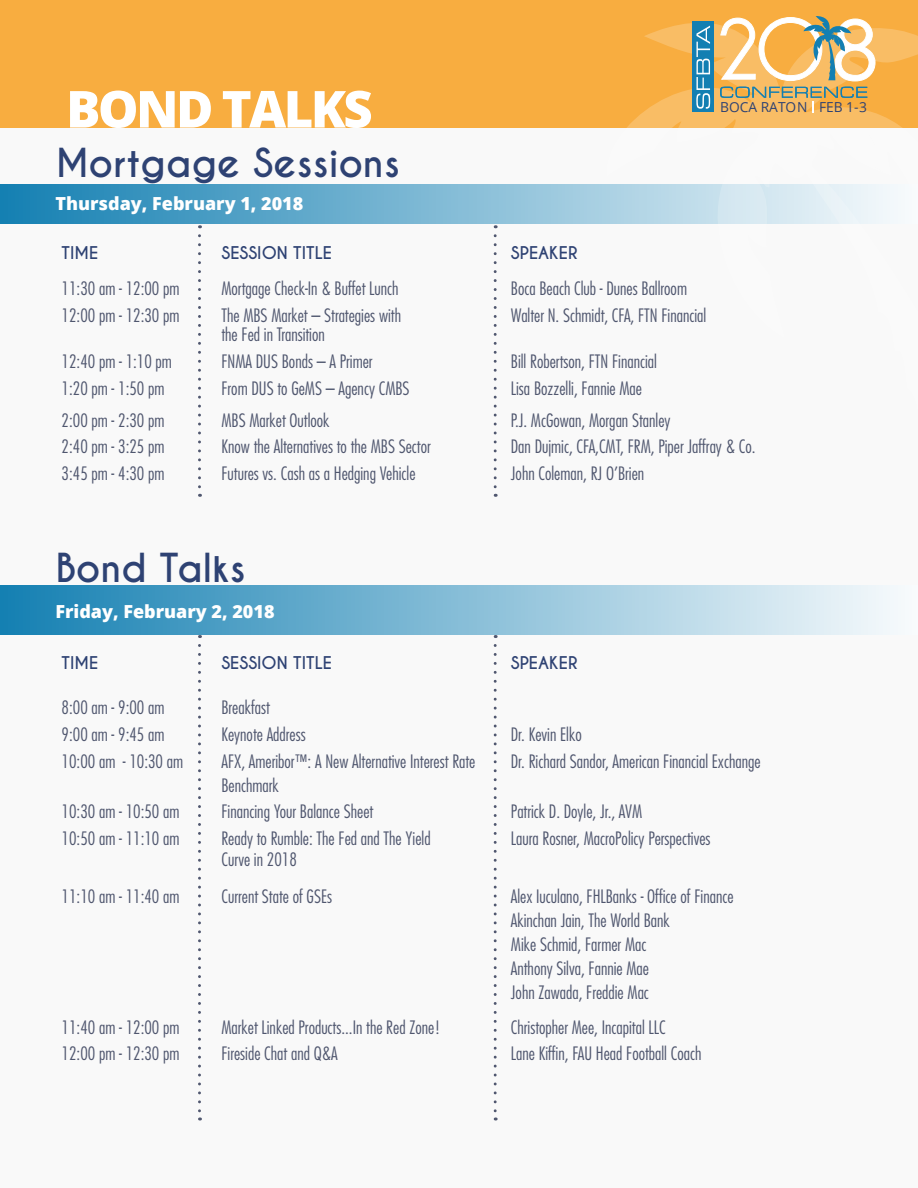
<style>
.page{position:relative;width:918px;height:1188px;background:#fff}
.page>*{position:absolute;margin:0;border:0;box-sizing:border-box;transform-origin:0 0}
.t1{font:800 51px "Open Sans";letter-spacing:-.05em;color:#fff}
.t2{font:700 37.5px "Caviar Dreams";color:#2e4273}
.t3{font:300 condensed 18px/24px "Futura";color:#50576f}
.t4{font:800 18px "Open Sans";color:#fff}
.t5{font:700 16.5px "Caviar Dreams";color:#2e4273}
.t6{font:13.8px "Open Sans";color:#2e4273}
</style>
<div class="page">
<div style="left:0;top:108px;width:918px;height:1080px;background:#f9f9f9"></div>
<div style="left:0;top:585px;width:918px;height:49px;background:linear-gradient(to right,#1480b2,#f8fbfd)"></div>
<svg style="left:0;top:184px;width:601px;height:40px;background:#5ea8ca"></svg>
<div style="left:0;top:0;width:918px;height:127px;background:#f8ad40"></div>
<svg style="left:601px;top:21px;width:317px;height:203px"></svg>
<div style="left:693px;top:21px;width:21px;height:91px;background:#137fb2"></div>
<svg style="left:696px;top:26px;width:14px;height:83px"></svg>
<svg style="left:720px;top:16px;width:167px;height:157px"></svg>
<svg style="left:198px;top:236px;width:3px;height:261px"></svg>
<svg style="left:198px;top:645px;width:3px;height:475px"></svg>
<svg style="left:494px;top:645px;width:3px;height:475px"></svg>
<svg style="left:494px;top:236px;width:3px;height:261px"></svg>
<h1 class="t1" style="left:66px;top:88px;width:308px">BOND TALKS</h1>
<h2 class="t2" style="left:56px;top:147px;width:346px">Mortgage Sessions</h2>
<p class="t4" style="left:55px;top:196px;width:250px">Thursday, February 1, 2018</p>
<p class="t6" style="left:720px;top:99px;width:148px">BOCA RATON FEB 1-3</p>
<p class="t5" style="left:62px;top:246px;width:38px">TIME</p>
<p class="t5" style="left:221px;top:246px;width:112px">SESSION TITLE</p>
<p class="t5" style="left:511px;top:246px;width:68px">SPEAKER</p>
<p class="t3" style="left:62px;top:278px;width:119px">11:30 am - 12:00 pm</p>
<p class="t3" style="left:221px;top:278px;width:179px">Mortgage Check-In &amp; Buffet Lunch</p>
<p class="t3" style="left:511px;top:278px;width:178px">Boca Beach Club - Dunes Ballroom</p>
<p class="t3" style="left:62px;top:304px;width:119px">12:00 pm - 12:30 pm</p>
<p class="t3" style="left:221px;top:307px;width:181px;line-height:19.5px">The MBS Market – Strategies with the Fed in Transition</p>
<p class="t3" style="left:511px;top:304px;width:197px">Walter N. Schmidt, CFA, FTN Financial</p>
<p class="t3" style="left:62px;top:351px;width:112px">12:40 pm - 1:10 pm</p>
<p class="t3" style="left:221px;top:351px;width:153px">FNMA DUS Bonds – A Primer</p>
<p class="t3" style="left:511px;top:351px;width:148px">Bill Robertson, FTN Financial</p>
<p class="t3" style="left:62px;top:377px;width:104px">1:20 pm - 1:50 pm</p>
<p class="t3" style="left:221px;top:377px;width:190px">From DUS to GeMS – Agency CMBS</p>
<p class="t3" style="left:511px;top:377px;width:133px">Lisa Bozzelli, Fannie Mae</p>
<p class="t3" style="left:62px;top:409px;width:104px">2:00 pm - 2:30 pm</p>
<p class="t3" style="left:221px;top:409px;width:110px">MBS Market Outlook</p>
<p class="t3" style="left:511px;top:409px;width:161px">P.J. McGowan, Morgan Stanley</p>
<p class="t3" style="left:62px;top:436px;width:104px">2:40 pm - 3:25 pm</p>
<p class="t3" style="left:221px;top:436px;width:211px">Know the Alternatives to the MBS Sector</p>
<p class="t3" style="left:511px;top:436px;width:246px">Dan Dujmic, CFA,CMT, FRM, Piper Jaffray &amp; Co.</p>
<p class="t3" style="left:62px;top:463px;width:104px">3:45 pm - 4:30 pm</p>
<p class="t3" style="left:221px;top:463px;width:196px">Futures vs. Cash as a Hedging Vehicle</p>
<p class="t3" style="left:511px;top:463px;width:135px">John Coleman, RJ O’Brien</p>
<h2 class="t2" style="left:56px;top:553px;width:191px">Bond Talks</h2>
<p class="t4" style="left:55px;top:604px;width:221px">Friday, February 2, 2018</p>
<p class="t5" style="left:62px;top:656px;width:38px">TIME</p>
<p class="t5" style="left:221px;top:656px;width:112px">SESSION TITLE</p>
<p class="t5" style="left:511px;top:656px;width:68px">SPEAKER</p>
<p class="t3" style="left:62px;top:697px;width:104px">8:00 am - 9:00 am</p>
<p class="t3" style="left:221px;top:697px;width:50px">Breakfast</p>
<p class="t3" style="left:62px;top:723px;width:104px">9:00 am - 9:45 am</p>
<p class="t3" style="left:221px;top:723px;width:86px">Keynote Address</p>
<p class="t3" style="left:511px;top:723px;width:72px">Dr. Kevin Elko</p>
<p class="t3" style="left:62px;top:750px;width:123px">10:00 am - 10:30 am</p>
<p class="t3" style="left:221px;top:750px;width:255px">AFX, Ameribor™: A New Alternative Interest Rate<br>Benchmark</p>
<p class="t3" style="left:511px;top:750px;width:251px">Dr. Richard Sandor, American Financial Exchange</p>
<p class="t3" style="left:62px;top:801px;width:119px">10:30 am - 10:50 am</p>
<p class="t3" style="left:221px;top:801px;width:153px">Financing Your Balance Sheet</p>
<p class="t3" style="left:511px;top:801px;width:133px">Patrick D. Doyle, Jr., AVM</p>
<p class="t3" style="left:62px;top:828px;width:119px">10:50 am - 11:10 am</p>
<p class="t3" style="left:221px;top:829px;width:211px;line-height:21px">Ready to Rumble: The Fed and The Yield<br>Curve in 2018</p>
<p class="t3" style="left:511px;top:828px;width:201px">Laura Rosner, MacroPolicy Perspectives</p>
<p class="t3" style="left:62px;top:886px;width:119px">11:10 am - 11:40 am</p>
<p class="t3" style="left:221px;top:886px;width:112px">Current State of GSEs</p>
<p class="t3" style="left:511px;top:886px;width:224px">Alex Iuculano, FHLBanks - Office of Finance<br>Akinchan Jain, The World Bank<br>Mike Schmid, Farmer Mac<br>Anthony Silva, Fannie Mae<br>John Zawada, Freddie Mac</p>
<p class="t3" style="left:62px;top:1016px;width:119px">11:40 am - 12:00 pm</p>
<p class="t3" style="left:221px;top:1016px;width:221px">Market Linked Products...In the Red Zone!</p>
<p class="t3" style="left:511px;top:1016px;width:156px">Christopher Mee, Incapital LLC</p>
<p class="t3" style="left:62px;top:1043px;width:119px">12:00 pm - 12:30 pm</p>
<p class="t3" style="left:221px;top:1043px;width:118px">Fireside Chat and Q&amp;A</p>
<p class="t3" style="left:511px;top:1043px;width:192px">Lane Kiffin, FAU Head Football Coach</p>
</div>
